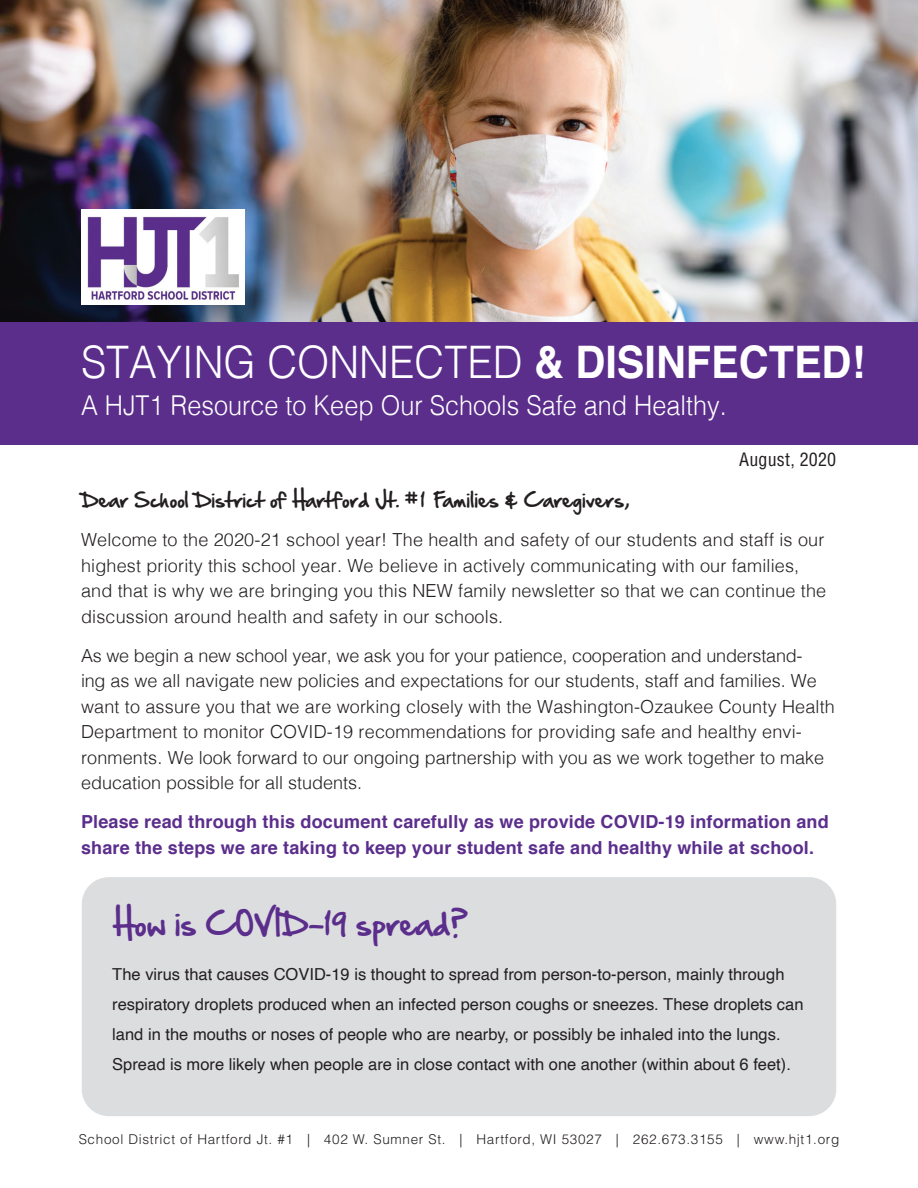
<style>
.page{position:relative;width:918px;height:1188px;background:#fff}
.page>*{position:absolute;margin:0;border:0;box-sizing:border-box;transform-origin:0 0}
.t1{font:300 44.85px "Helvetica";color:#fff;scale:.92 1}
.t2{font:28.5px "Hand Of Sean";color:#5b2e8c}
.t3{font:300 27.3px "Helvetica";color:#fff;scale:.92 1}
.t4{font:300 18px/25.5px "Helvetica";letter-spacing:.01em;color:#231f20}
.t5{font:700 18px/25.5px "Helvetica";letter-spacing:.01em;color:#5b2e8c}
.t6{font:18px "Hand Of Sean";color:#231f20}
.t7{font:condensed 18px "Helvetica LT Std";letter-spacing:.01em;color:#231f20}
.t8{font:16.5px/30px "Helvetica";color:#231f20}
.t9{font:300 13.5px "Helvetica LT Std";letter-spacing:.05em;color:#231f20}
.s1{font-weight:700}
</style>
<div class="page">
<img style="left:0;top:0;width:918px;height:322px">
<div style="left:0;top:322px;width:918px;height:122px;background:#5b2e8c"></div>
<div style="left:82px;top:877px;width:754px;height:239px;background:#dcdddf;border-radius:27px"></div>
<img style="left:81px;top:210px;width:164px;height:95px">
<h1 class="t1" style="left:81px;top:324px;width:854px">STAYING CONNECTED <span class="s1">&amp; DISINFECTED!</span></h1>
<h3 class="t3" style="left:81px;top:382px;width:703px">A HJT1 Resource to Keep Our Schools Safe and Healthy.</h3>
<p class="t7" style="left:739px;top:448px;width:98px">August, 2020</p>
<p class="t6" style="left:81px;top:484px;width:550px">Dear School District of Hartford Jt. #1 Families &amp; Caregivers,</p>
<p class="t4" style="left:81px;top:526px;width:747px">Welcome to the 2020-21 school year! The health and safety of our students and staff is our highest priority this school year. We believe in actively communicating with our families, and that is why we are bringing you this NEW family newsletter so that we can continue the discussion around health and safety in our schools.</p>
<p class="t4" style="left:81px;top:641px;width:755px">As we begin a new school year, we ask you for your patience, cooperation and understand-<br>ing as we all navigate new policies and expectations for our students, staff and families. We want to assure you that we are working closely with the Washington-Ozaukee County Health Department to monitor COVID-19 recommendations for providing safe and healthy envi&shy;ronments. We look forward to our ongoing partnership with you as we work together to make education possible for all students.</p>
<p class="t5" style="left:81px;top:809px;width:749px">Please read through this document carefully as we provide COVID-19 information and share the steps we are taking to keep your student safe and healthy while at school.</p>
<h2 class="t2" style="left:112px;top:898px;width:358px">How is COVID-19 spread?</h2>
<p class="t8" style="left:112px;top:960px;width:693px">The virus that causes COVID-19 is thought to spread from person-to-person, mainly through respiratory droplets produced when an infected person coughs or sneezes. These droplets can land in the mouths or noses of people who are nearby, or possibly be inhaled into the lungs.<br>Spread is more likely when people are in close contact with one another (within about 6 feet).</p>
<p class="t9" style="left:79px;top:1130px;width:762px">School District of Hartford Jt. #1 | 402 W. Sumner St. | Hartford, WI 53027 | 262.673.3155 | www.hjt1.org</p>
</div>
